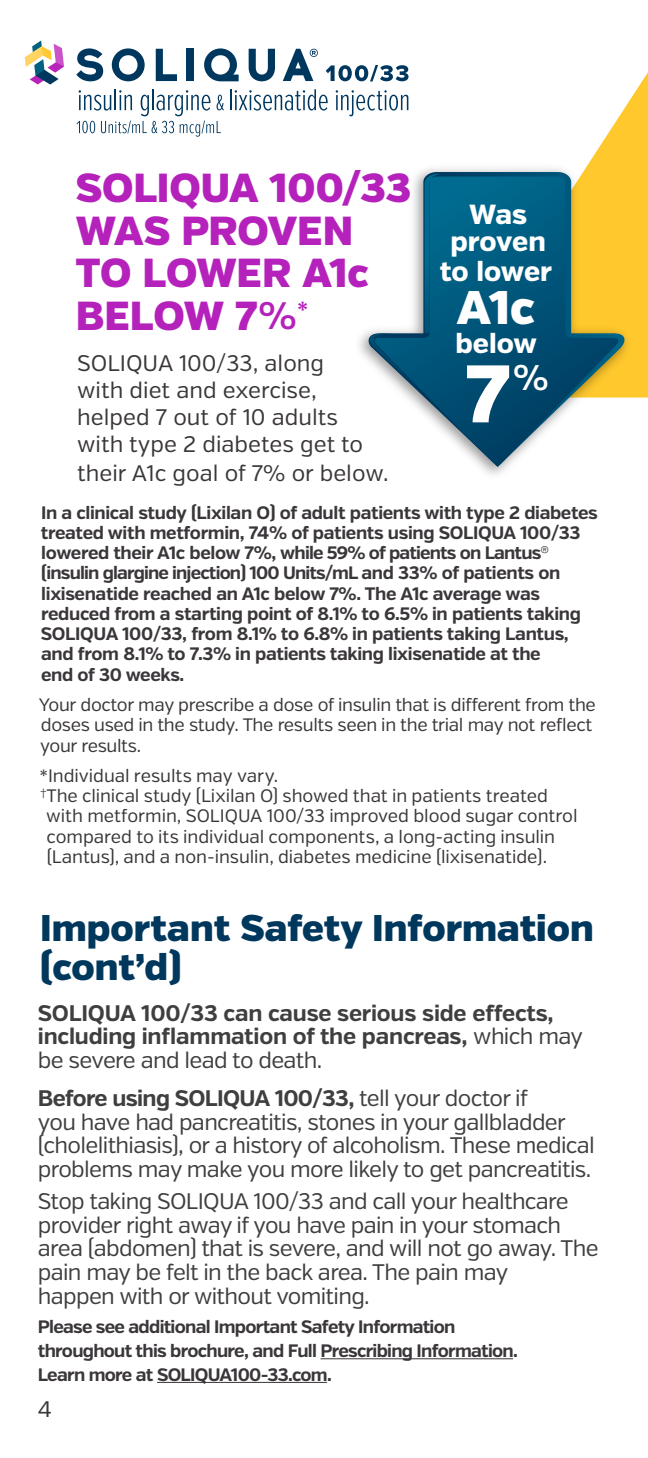
<style>
.page{position:relative;width:648px;height:1458px;background:#fff}
.page>*{position:absolute;margin:0;border:0;box-sizing:border-box;transform-origin:0 0}
.t1{font:900 81.45px "Verb";color:#fff}
.t2{font:900 47.02px "Verb";color:#fff}
.t3{font:900 40.5px/42.8px "Verb";letter-spacing:-.005em;color:#b521bb}
.t4{font:900 37.12px/38.2px "Verb";color:#00385d}
.t5{font:600 35.55px "Verb";color:#fff}
.t6{font:800 27.68px/28.6px "Verb";letter-spacing:-.005em;color:#fff;text-align:center}
.t7{font:22.5px/23.6px "Verb";letter-spacing:-.03em;color:#3f3e40}
.t8{font:22.5px/27px "Verb";color:#3a363a}
.t9{font:700 22.5px/23.6px "Verb";letter-spacing:-.01em;color:#3f3e40}
.t10{font:700 18px/20.2px "Verb";letter-spacing:-.02em;color:#3a363a}
.t11{font:18px/20.2px "Verb";letter-spacing:-.005em;color:#3a363a}
.t12{font:700 18px/23.6px "Verb";letter-spacing:-.04em;color:#3a363a}
.s1{font-weight:600;font-size:38.25px}
.s2{font-weight:400}
.s3{font-weight:700}
</style>
<div class="page">
<svg style="left:591px;top:72px;width:57px;height:326px;fill:#ffc82d"></svg>
<img style="left:359px;top:160px;width:278px;height:315px">
<svg style="left:366px;top:172px;width:262px;height:295px"></svg>
<svg style="left:364px;top:174px;width:134px;height:293px"></svg>
<svg style="left:375px;top:177px;width:243px;height:290px"></svg>
<hr style="left:321px;top:1358px;width:192px;height:1px;background:#3a363a">
<hr style="left:157px;top:1382px;width:170px;height:1px;background:#3a363a">
<svg style="left:326px;top:65px;width:83px;height:16px"></svg>
<svg style="left:76px;top:48px;width:27px;height:33px"></svg>
<svg style="left:156px;top:49px;width:21px;height:32px"></svg>
<div style="left:186px;top:49px;width:7px;height:32px;background:#00375e"></div>
<svg style="left:249px;top:49px;width:26px;height:32px"></svg>
<svg style="left:204px;top:48px;width:35px;height:33px"></svg>
<svg style="left:112px;top:48px;width:33px;height:33px"></svg>
<hr style="left:230px;top:89px;width:2px;height:21px;background:#00375e">
<svg style="left:235px;top:89px;width:93px;height:22px"></svg>
<svg style="left:336px;top:90px;width:72px;height:26px"></svg>
<svg style="left:77px;top:89px;width:147px;height:48px"></svg>
<svg style="left:283px;top:49px;width:35px;height:32px"></svg>
<svg style="left:25px;top:41px;width:39px;height:44px"></svg>
<h3 class="t3" style="left:76px;top:167px;width:337px">SOLIQUA 100/33<br>WAS PROVEN<br>TO LOWER A1c<br>BELOW 7<span class="s1">%</span><sup>*</sup></h3>
<p class="t8" style="left:77px;top:350px;width:287px">SOLIQUA 100/33, along with diet and exercise, helped 7 out of 10 adults with type 2 diabetes get to</p>
<p class="t8" style="left:77px;top:460px;width:313px">their A1c goal of 7% or below.</p>
<p class="t10" style="left:41px;top:503px;width:559px">In a clinical study (Lixilan O) of adult patients with type 2 diabetes treated with metformin, 74% of patients using SOLIQUA 100/33 lowered their A1c below 7%, while 59% of patients on Lantus® (insulin glargine injection) 100 Units/mL and 33% of patients on lixisenatide reached an A1c below 7%. The A1c average was reduced from a starting point of 8.1% to 6.5% in patients taking SOLIQUA 100/33, from 8.1% to 6.8% in patients taking Lantus, and from 8.1% to 7.3% in patients taking lixisenatide at the<br>end of 30 weeks.</p>
<p class="t11" style="left:39px;top:695px;width:559px">Your doctor may prescribe a dose of insulin that is different from the doses used in the study. The results seen in the trial may not reflect your results.</p>
<p class="t11" style="left:40px;top:766px;width:240px">*Individual results may vary.</p>
<p class="t11" style="left:41px;top:786px;width:509px"><sup>†</sup>The clinical study (Lixilan O) showed that in patients treated</p>
<p class="t11" style="left:46px;top:806px;width:533px">with metformin, SOLIQUA 100/33 improved blood sugar control</p>
<p class="t11" style="left:47px;top:827px;width:510px">compared to its individual components, a long-acting insulin</p>
<p class="t11" style="left:47px;top:847px;width:502px">(Lantus), and a non-insulin, diabetes medicine (lixisenatide).</p>
<h3 class="t6" style="left:440px;top:200px;width:114px">Was proven to lower</h3>
<h2 class="t2" style="left:457px;top:279px;width:79px">A1c</h2>
<h3 class="t6" style="left:455px;top:330px;width:83px">below</h3>
<h1 class="t1" style="left:465px;top:344px;width:46px">7</h1>
<h3 class="t5" style="left:513px;top:356px;width:37px">%</h3>
<h3 class="t4" style="left:40px;top:910px;width:555px">Important Safety Information (cont’d)</h3>
<p class="t9" style="left:38px;top:1001px;width:547px">SOLIQUA 100/33 can cause serious side effects, including inflammation of the pancreas, <span class="s2">which may be severe and lead to death.</span></p>
<p class="t7" style="left:38px;top:1087px;width:558px"><span class="s3">Before using SOLIQUA 100/33,</span> tell your doctor if<br>you have had pancreatitis, stones in your gallbladder (cholelithiasis), or a history of alcoholism. These medical problems may make you more likely to get pancreatitis.</p>
<p class="t7" style="left:38px;top:1190px;width:562px">Stop taking SOLIQUA 100/33 and call your healthcare provider right away if you have pain in your stomach area (abdomen) that is severe, and will not go away. The pain may be felt in the back area. The pain may<br>happen with or without vomiting.</p>
<p class="t12" style="left:38px;top:1316px;width:481px">Please see additional Important Safety Information throughout this brochure, and Full Prescribing Information.<br>Learn more at SOLIQUA100-33.com.</p>
<p class="t8" style="left:38px;top:1396px;width:16px">4</p>
</div>
